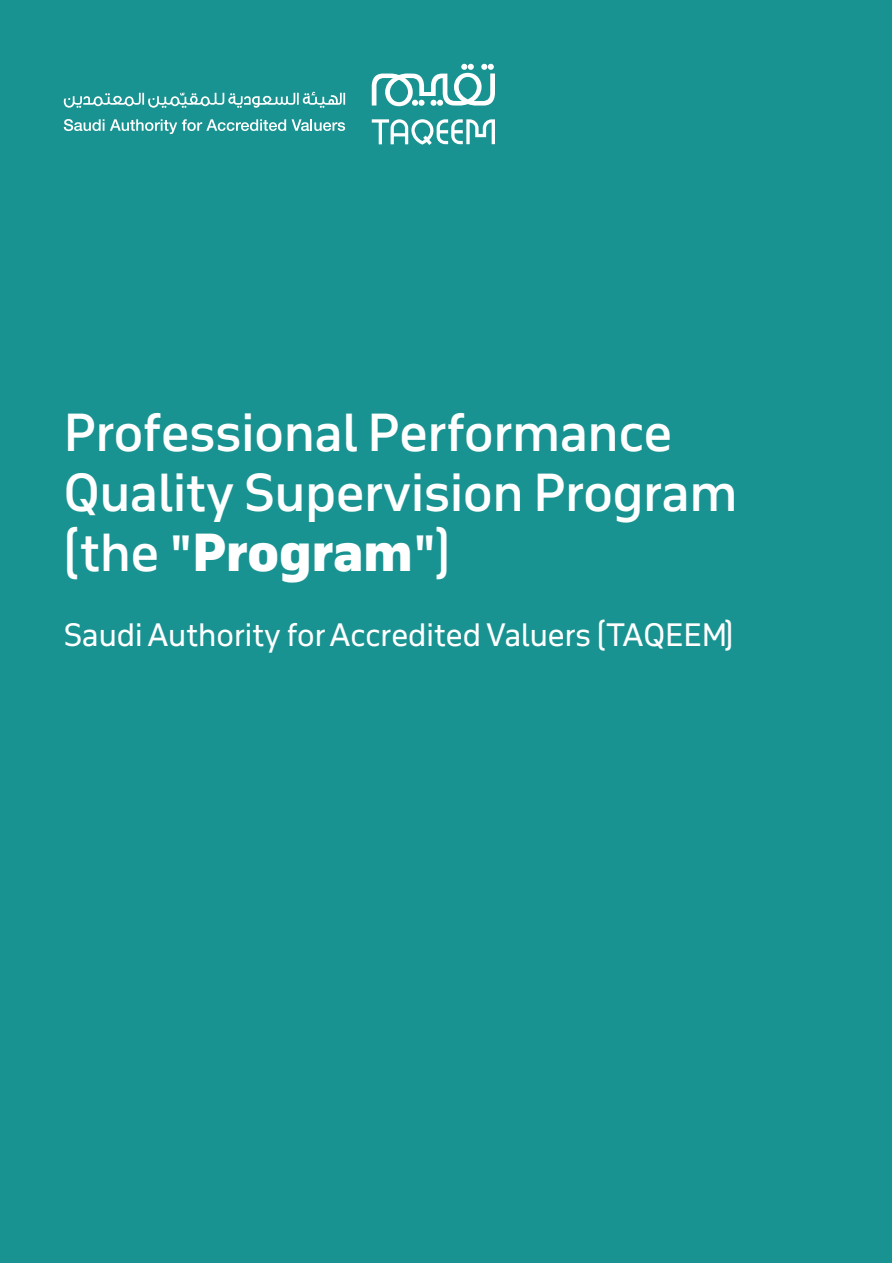
<style>
.page{position:relative;width:893px;height:1263px;background:#fff}
.page>*{position:absolute;margin:0;border:0;box-sizing:border-box;transform-origin:0 0}
.عنوان_رئيسي_اخضر{font:500 49.5px "Kanun AR+LT";color:#fff}
.عنوان_رئيسي_اخضر-2{font:900 49.5px "Kanun AR+LT";color:#fff}
.عنوان_رئيسي_اخضر-3{font:30px "Kanun AR+LT";color:#fff}
.s1{font-weight:500}
.s2{font-family:"Helvetica";font-weight:700}
</style>
<div class="page">
<div style="left:0;top:0;width:892px;height:1263px;background:#199391"></div>
<svg style="left:372px;top:119px;width:123px;height:26px"></svg>
<svg style="left:372px;top:64px;width:123px;height:42px"></svg>
<div style="left:418px;top:100px;width:7px;height:6px;background:#fff;border-radius:50%"></div>
<svg style="left:64px;top:119px;width:40px;height:12px"></svg>
<svg style="left:110px;top:119px;width:176px;height:15px"></svg>
<svg style="left:292px;top:119px;width:53px;height:12px"></svg>
<svg style="left:64px;top:92px;width:281px;height:16px"></svg>
<p class="عنوان_رئيسي_اخضر" style="left:64px;top:405px;width:610px">Professional Performance</p>
<p class="عنوان_رئيسي_اخضر" style="left:64px;top:465px;width:675px">Quality Supervision Program</p>
<p class="عنوان_رئيسي_اخضر-2" style="left:64px;top:525px;width:404px"><span class="s1">(the</span> <span class="s2">"</span>Program<span class="s2">"</span> <span class="s1">(</span></p>
<p class="عنوان_رئيسي_اخضر-3" style="left:64px;top:618px;width:681px">Saudi Authority forAccredited Valuers (TAQEEM(</p>
</div>
